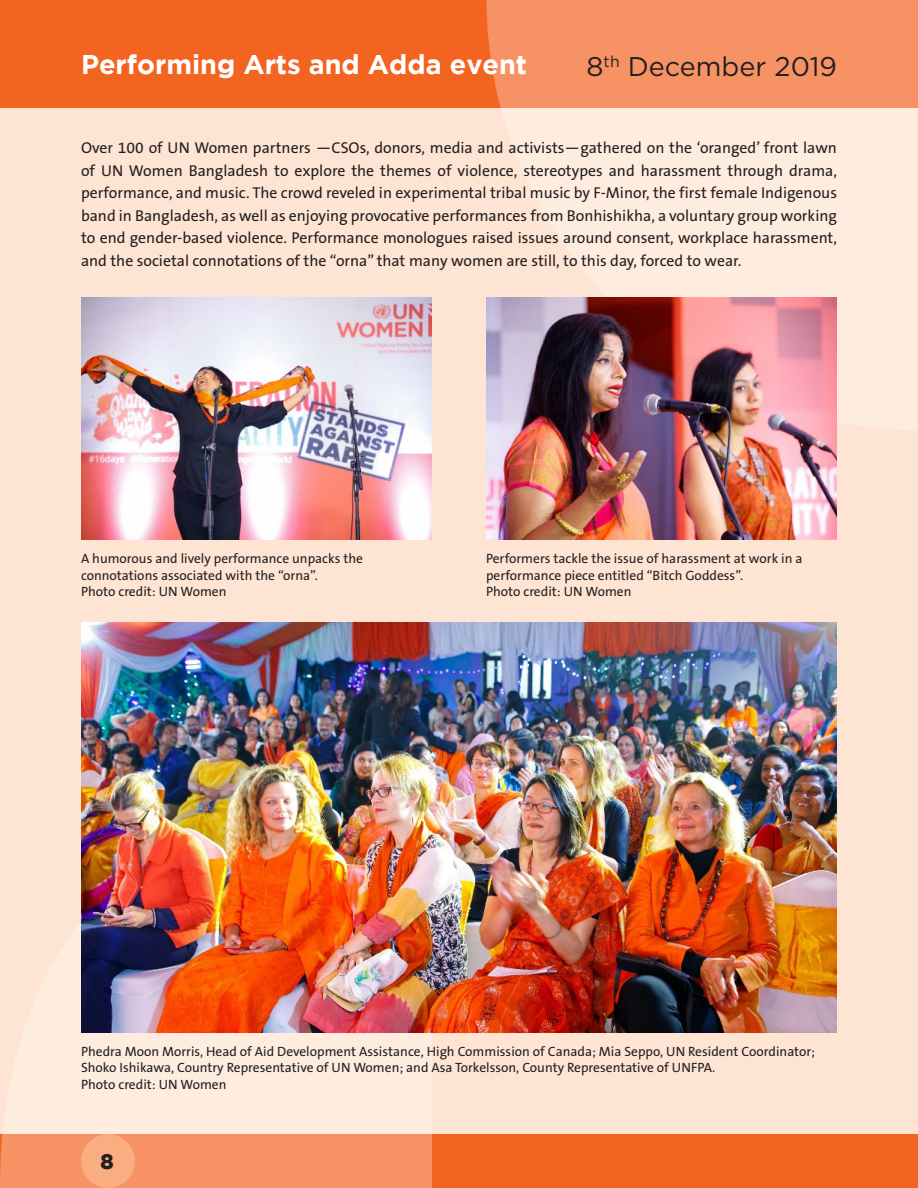
<style>
.page{position:relative;width:918px;height:1188px;background:#fff}
.page>*{position:absolute;margin:0;border:0;box-sizing:border-box;transform-origin:0 0}
.t1{font:700 27px "Gotham";color:#fff}
.t2{font:27px "Gotham";color:#231f20}
.t3{font:900 21px "Gotham";color:#231f20}
.t4{font:15.75px/22.5px "The Sans B5 Plain";color:#231f20;text-align:justify}
.t5{font:13.5px/16.2px "The Sans B5 Plain";color:#231f20}
</style>
<div class="page">
<div style="left:0;top:108px;width:918px;height:1026px;background:#fee4d2"></div>
<div style="left:0;top:1134px;width:918px;height:54px;background:#f36421"></div>
<svg style="left:0;top:922px;width:432px;height:266px;fill:#feecdf"></svg>
<div style="left:0;top:0;width:918px;height:108px;background:#f36421"></div>
<svg style="left:487px;top:0;width:431px;height:430px;fill:#feecdf"></svg>
<div style="left:81px;top:1134px;width:54px;height:54px;background:#f9ad80;border-radius:50%"></div>
<img style="left:81px;top:297px;width:351px;height:243px">
<img style="left:486px;top:297px;width:351px;height:243px">
<img style="left:81px;top:622px;width:756px;height:411px">
<p class="t1" style="left:81px;top:49px;width:448px">Performing Arts and Adda event</p>
<p class="t2" style="left:587px;top:49px;width:252px">8<sup>th</sup> December 2019</p>
<p class="t4" style="left:81px;top:137px;width:758px">Over 100 of UN Women partners —CSOs, donors, media and activists—gathered on the ‘oranged’ front lawn of UN Women Bangladesh to explore the themes of violence, stereotypes and harassment through drama, performance, and music. The crowd reveled in experimental tribal music by F-Minor, the first female Indigenous band in Bangladesh, as well as enjoying provocative performances from Bonhishikha, a voluntary group working to end gender-based violence. Performance monologues raised issues around consent, workplace harassment, and the societal connotations of the “orna” that many women are still, to this day, forced to wear.</p>
<p class="t5" style="left:81px;top:551px;width:283px">A humorous and lively performance unpacks the connotations associated with the “orna”.</p>
<p class="t5" style="left:81px;top:584px;width:147px">Photo credit: UN Women</p>
<p class="t5" style="left:486px;top:551px;width:318px">Performers tackle the issue of harassment at work in a performance piece entitled “Bitch Goddess”.</p>
<p class="t5" style="left:486px;top:584px;width:147px">Photo credit: UN Women</p>
<p class="t5" style="left:81px;top:1044px;width:736px">Phedra Moon Morris, Head of Aid Development Assistance, High Commission of Canada; Mia Seppo, UN Resident Coordinator;<br>Shoko Ishikawa, Country Representative of UN Women; and Asa Torkelsson, County Representative of UNFPA.</p>
<p class="t5" style="left:81px;top:1076px;width:147px">Photo credit: UN Women</p>
<p class="t3" style="left:101px;top:1149px;width:15px">8</p>
</div>
